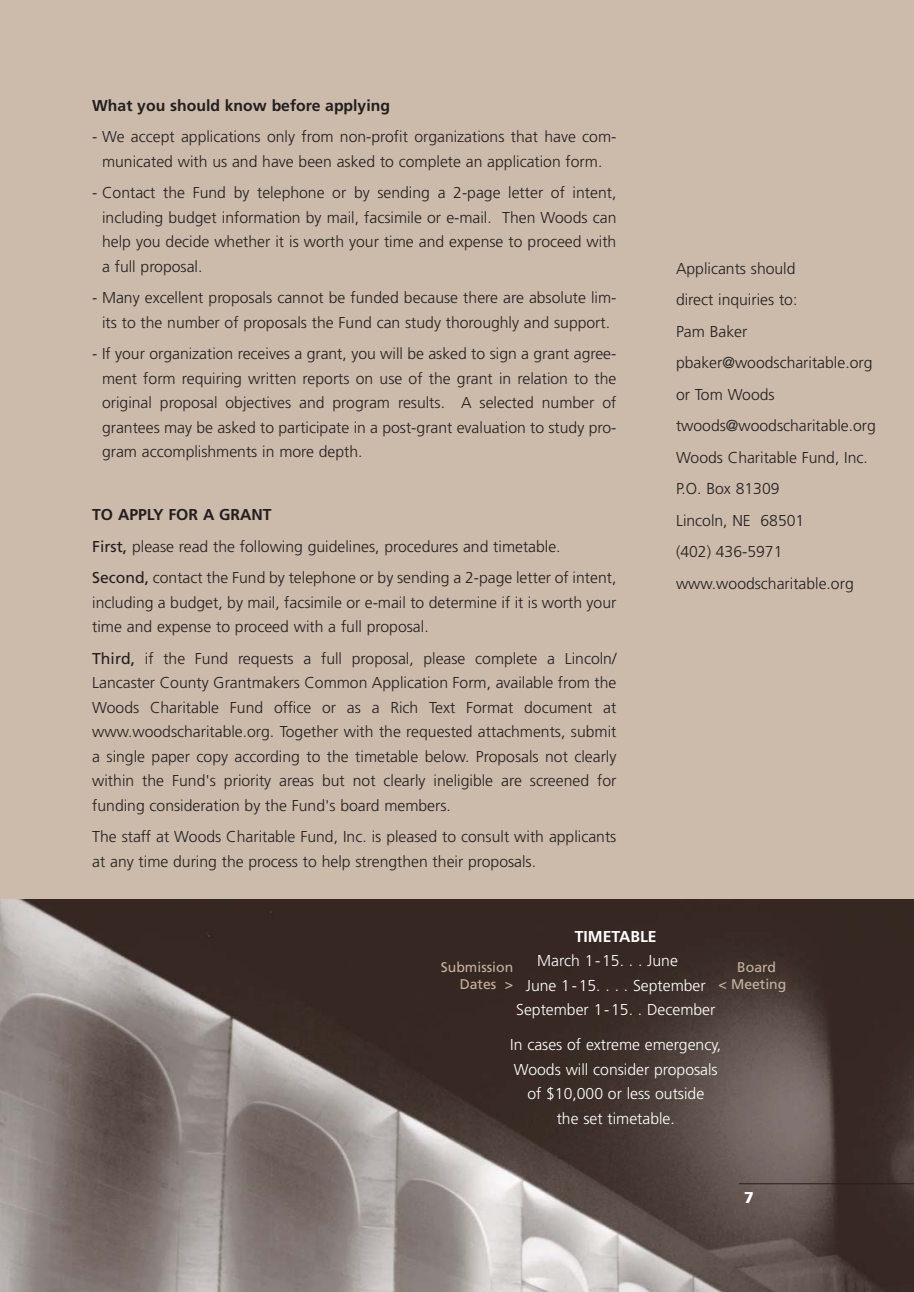
<style>
.page{position:relative;width:914px;height:1292px;background:#fff}
.page>*{position:absolute;margin:0;border:0;box-sizing:border-box;transform-origin:0 0}
.t1{font:300 15.75px/24.5px "Frutiger";color:#231f1f}
.t2{font:300 15.75px/24.5px "Frutiger";color:#fff;text-align:center}
.t3{font:700 15.75px "Frutiger";color:#231f1f}
.t4{font:700 15.75px "Frutiger";color:#fff}
.t5{font:900 15.75px "Frutiger";color:#fff}
.t6{font:14px/16.8px "Frutiger";color:#c6b2a2;text-align:right}
.s1{font-weight:700}
.s2{font-weight:400}
</style>
<div class="page">
<div style="left:0;top:0;width:914px;height:906px;background:#ccbaab"></div>
<img style="left:0;top:899px;width:914px;height:392px">
<hr style="left:738px;top:1183px;width:176px;height:1px;background:#231f1f">
<p class="t3" style="left:92px;top:99px;width:299px">What you should know before applying</p>
<p class="t1" style="left:92px;top:126px;width:525px;text-align:center">- We accept applications only from non-profit organizations that have com&shy;municated with us and have been asked to complete an application form.</p>
<p class="t1" style="left:102px;top:182px;width:516px;text-align:justify;text-indent:-10px">- Contact the Fund by telephone or by sending a 2-page letter of intent, including budget information by mail, facsimile or e-mail. Then Woods can help you decide whether it is worth your time and expense to proceed with a full proposal.</p>
<p class="t1" style="left:92px;top:287px;width:525px;text-align:center">- Many excellent proposals cannot be funded because there are absolute lim&shy;its to the number of proposals the Fund can study thoroughly and support.</p>
<p class="t1" style="left:102px;top:343px;width:516px;text-align:justify;text-indent:-10px">- If your organization receives a grant, you will be asked to sign a grant agree&shy;ment form requiring written reports on use of the grant in relation to the original proposal objectives and program results. A selected number of grantees may be asked to participate in a post-grant evaluation to study pro&shy;gram accomplishments in more depth.</p>
<p class="t1" style="left:92px;top:500px;width:525px;line-height:31.5px"><span class="s1">TO APPLY FOR A GRANT<br></span><span class="s2">First,</span> please read the following guidelines, procedures and timetable.<br><span class="s2">Second,</span> contact the Fund by telephone or by sending a 2-page letter of intent,</p>
<p class="t1" style="left:92px;top:591px;width:525px">including a budget, by mail, facsimile or e-mail to determine if it is worth your time and expense to proceed with a full proposal.</p>
<p class="t1" style="left:92px;top:647px;width:525px;text-align:justify"><span class="s2">Third,</span> if the Fund requests a full proposal, please complete a Lincoln/ Lancaster County Grantmakers Common Application Form, available from the Woods Charitable Fund office or as a Rich Text Format document at www.woodscharitable.org. Together with the requested attachments, submit a single paper copy according to the timetable below. Proposals not clearly within the Fund's priority areas but not clearly ineligible are screened for funding consideration by the Fund's board members.</p>
<p class="t1" style="left:92px;top:826px;width:525px">The staff at Woods Charitable Fund, Inc. is pleased to consult with applicants at any time during the process to help strengthen their proposals.</p>
<p class="t1" style="left:676px;top:253px;width:201px;line-height:31.5px">Applicants should<br>direct inquiries to:<br>Pam Baker pbaker@woodscharitable.org or Tom Woods twoods@woodscharitable.org<br>Woods Charitable Fund, Inc.<br>P.O. Box 81309<br>Lincoln, NE 68501<br>(402) 436-5971 www.woodscharitable.org</p>
<p class="t4" style="left:575px;top:930px;width:83px">TIMETABLE</p>
<p class="t2" style="left:537px;top:950px;width:142px">March 1-15. . . June</p>
<p class="t2" style="left:526px;top:974px;width:181px">June 1-15. . . . September</p>
<p class="t2" style="left:516px;top:999px;width:201px">September 1-15. . December</p>
<p class="t2" style="left:510px;top:1034px;width:212px">In cases of extreme emergency,<br>Woods will consider proposals of $10,000 or less outside<br>the set timetable.</p>
<p class="t6" style="left:441px;top:960px;width:74px">Submission<br>Dates &gt;</p>
<p class="t6" style="left:718px;top:960px;width:69px;text-align:left;text-indent:19px">Board &lt; Meeting</p>
<p class="t5" style="left:744px;top:1190px;width:11px">7</p>
</div>
